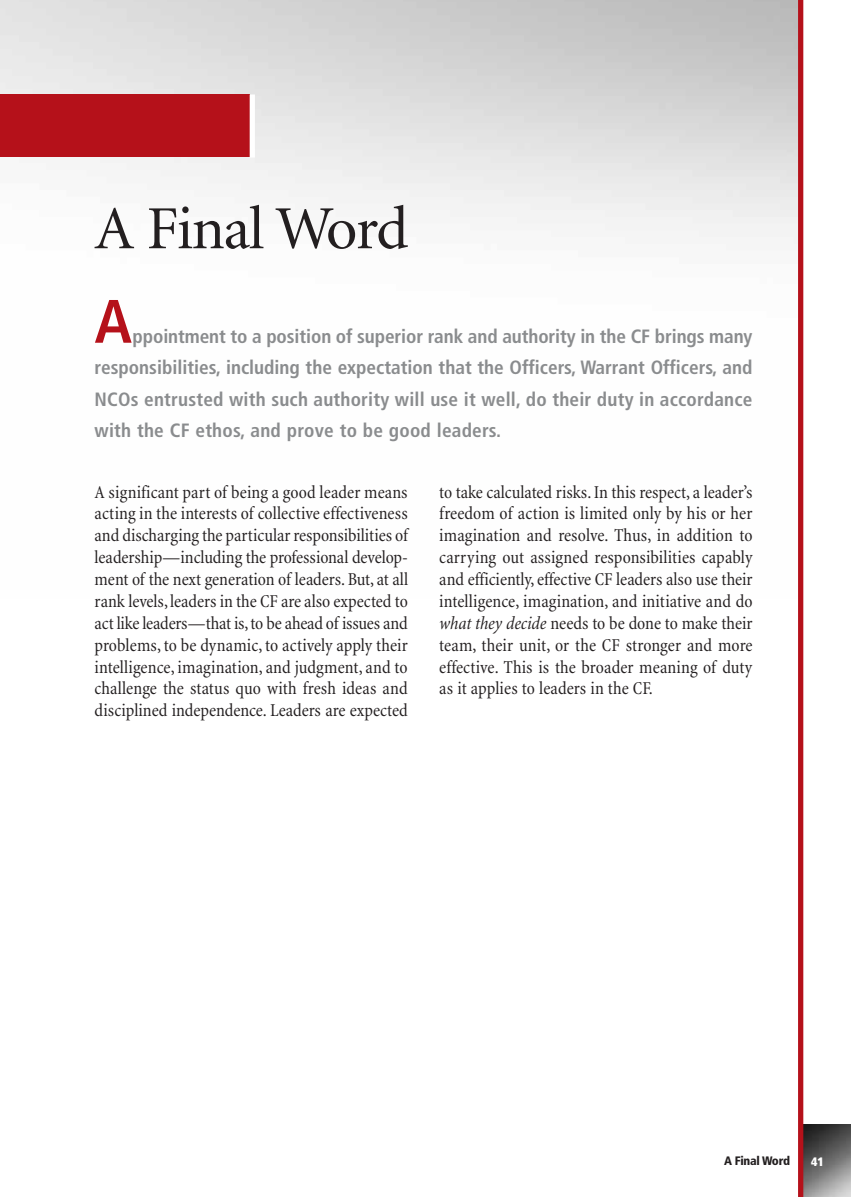
<style>
.page{position:relative;width:851px;height:1197px;background:#fff}
.page>*{position:absolute;margin:0;border:0;box-sizing:border-box;transform-origin:0 0}
.t1{font:61.25px "Minion";letter-spacing:-.025em;color:#231f20}
.t2{font:700 condensed 61.25px "Frutiger";color:#b5111a}
.t3{font:700 condensed 19.25px/31.5px "Frutiger";letter-spacing:.01em;color:#8a8c8e;text-align:justify}
.t4{font:condensed 18.38px/21.9px "Minion";color:#231f20;text-align:justify}
.t5{font:900 condensed 12.25px "Frutiger";letter-spacing:-.025em;color:#231f20}
.t6{font:900 condensed 12.25px "Frutiger";color:#fff}
.s1{font-style:italic}
</style>
<div class="page">
<img style="left:803px;top:1124px;width:47px;height:73px">
<div style="left:798px;top:0;width:5px;height:1197px;background:#b5111a"></div>
<div style="left:0;top:94px;width:250px;height:64px;background:#b5111a"></div>
<h1 class="t1" style="left:94px;top:205px;width:315px">A Final Word</h1>
<h1 class="t2" style="left:94px;top:297px;width:39px">A</h1>
<p class="t3" style="left:95px;top:322px;width:659px;text-indent:38px">ppointment to a position of superior rank and authority in the CF brings many responsibilities, including the expectation that the Officers, Warrant Officers, and NCOs entrusted with such authority will use it well, do their duty in accordance with the CF ethos, and prove to be good leaders.</p>
<p class="t4" style="left:94px;top:482px;width:315px">A significant part of being a good leader means acting in the interests of collective effectiveness and discharging the particular responsibilities of leadership—including the professional develop&shy;ment of the next generation of leaders. But, at all rank levels, leaders in the CF are also expected to act like leaders—that is, to be ahead of issues and problems, to be dynamic, to actively apply their intelligence, imagination, and judgment, and to challenge the status quo with fresh ideas and disciplined independence. Leaders are expected</p>
<p class="t4" style="left:439px;top:482px;width:315px">to take calculated risks. In this respect, a leader’s freedom of action is limited only by his or her imagination and resolve. Thus, in addition to carrying out assigned responsibilities capably and efficiently, effective CF leaders also use their intelligence, imagination, and initiative and do <span class="s1">what they decide</span> needs to be done to make their team, their unit, or the CF stronger and more effective. This is the broader meaning of duty as it applies to leaders in the CF.</p>
<p class="t5" style="left:724px;top:1156px;width:67px">A Final Word</p>
<p class="t6" style="left:811px;top:1157px;width:14px">41</p>
</div>
